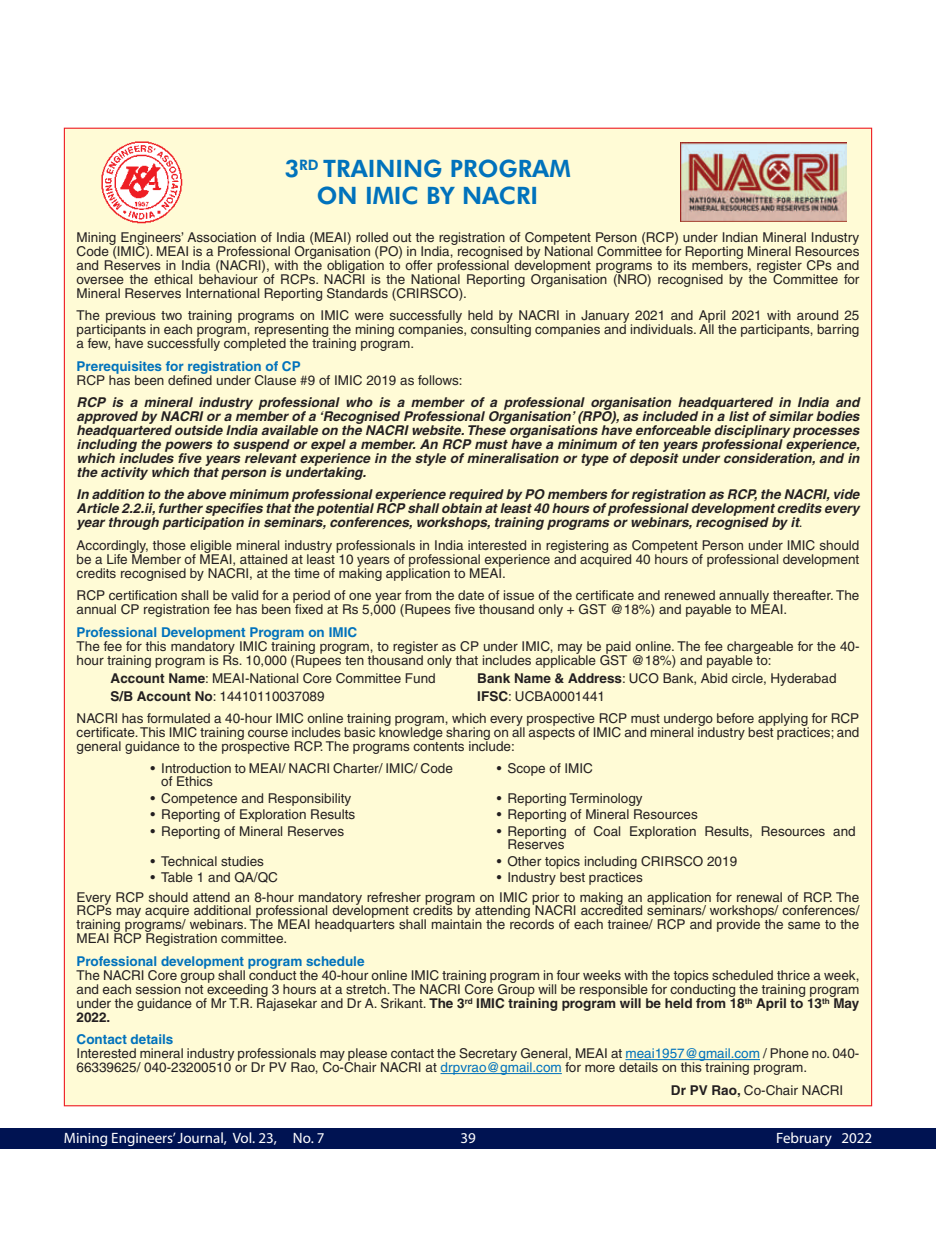
<style>
.page{position:relative;width:936px;height:1234px;background:#fff}
.page>*{position:absolute;margin:0;border:0;box-sizing:border-box;transform-origin:0 0}
.t1{font:800 24px/27px "Futura BT";color:#0072bc;text-align:center}
.t2{font:15px "Myriad Pro";color:#fff}
.t3{font:13.5px/14px "Helvetica";color:#231f20}
.t4{font:italic 700 13.5px/14px "Helvetica";color:#231f20;text-align:justify}
.t5{font:700 13.5px "Helvetica";color:#0072bc}
.s1{font-weight:400;font-style:normal}
.s2{font-weight:700}
.s3{font-weight:700;color:#0072bc}
.s4{color:#0072bc}
</style>
<div class="page">
<div style="left:0;top:1127px;width:935px;height:20px;background:#001352"></div>
<div style="left:64px;top:128px;width:808px;height:978px;background:#fffbd6;border:1px solid #ee1d23"></div>
<hr style="left:625px;top:1058px;width:135px;height:1px;background:#0072bc">
<hr style="left:440px;top:1072px;width:121px;height:1px;background:#0072bc">
<img style="left:680px;top:143px;width:166px;height:78px">
<img style="left:101px;top:141px;width:82px;height:82px">
<h1 class="t1" style="left:284px;top:155px;width:288px">3<sup>RD</sup> TRAIN IN G PROGRAM<br>ON IMIC BY NACRI</h1>
<p class="t3" style="left:77px;top:230px;width:784px;text-align:justify">Mining Engineers’ Association of India (MEAI) rolled out the registration of Competent Person (RCP) under Indian Mineral Industry Code (IMIC). MEAI is a Professional Organisation (PO) in India, recognised by National Committee for Reporting Mineral Resources and Reserves in India (NACRI), with the obligation to offer professional development programs to its members, register CPs and oversee the ethical behaviour of RCPs. NACRI is the National Reporting Organisation (NRO) recognised by the Committee for Mineral Reserves International Reporting Standards (CRIRSCO).</p>
<p class="t3" style="left:77px;top:308px;width:784px;text-align:justify">The previous two training programs on IMIC were successfully held by NACRI in January 2021 and April 2021 with around 25 participants in each program, representing the mining companies, consulting companies and individuals. All the participants, barring a few, have successfully completed the training program.</p>
<p class="t5" style="left:77px;top:357px;width:226px">Prerequisites for registration of CP</p>
<p class="t3" style="left:77px;top:373px;width:387px">RCP has been defined under Clause #9 of IMIC 2019 as follows:</p>
<p class="t4" style="left:77px;top:395px;width:784px">RCP is a mineral industry professional who is a member of a professional organisation headquartered in India and approved by NACRI or a member of a ‘Recognised Professional Organisation’ (RPO), as included in a list of similar bodies headquartered outside India available on the NACRI website. These organisations have enforceable disciplinary processes including the powers to suspend or expel a member. An RCP must have a minimum of ten years professional experience, which includes five years relevant experience in the style of mineralisation or type of deposit under consideration, and in the activity which that person is undertaking.</p>
<p class="t4" style="left:77px;top:487px;width:784px">In addition to the above minimum professional experience required by PO members for registration as RCP, the NACRI, vide Article 2.2.ii, further specifies that the potential RCP shall obtain at least 40 hours of professional development credits every year through participation in seminars, conferences, workshops, training programs or webinars, recognised by it<span class="s1">.</span></p>
<p class="t3" style="left:77px;top:538px;width:784px;text-align:justify">Accordingly, those eligible mineral industry professionals in India interested in registering as Competent Person under IMIC should be a Life Member of MEAI, attained at least 10 years of professional experience and acquired 40 hours of professional development credits recognised by NACRI, at the time of making application to MEAI.</p>
<p class="t3" style="left:77px;top:588px;width:784px">RCP certification shall be valid for a period of one year from the date of issue of the certificate and renewed annually thereafter. The annual CP registration fee has been fixed at Rs 5,000 (Rupees five thousand only + GST @18%) and payable to MEAI.</p>
<p class="t5" style="left:77px;top:623px;width:282px">Professional Development Program on IMIC</p>
<p class="t3" style="left:77px;top:638px;width:784px">The fee for this mandatory IMIC training program, to register as CP under IMIC, may be paid online. The fee chargeable for the 40- hour training program is Rs. 10,000 (Rupees ten thousand only that includes applicable GST @18%) and payable to:</p>
<p class="t3" style="left:111px;top:670px;width:326px"><span class="s2">Account Name</span>: MEAI-National Core Committee Fund</p>
<p class="t3" style="left:477px;top:670px;width:360px"><span class="s2">Bank Name &amp; Address</span>: UCO Bank, Abid circle, Hyderabad</p>
<p class="t3" style="left:111px;top:689px;width:215px"><span class="s2">S/B Account No</span>: 14410110037089</p>
<p class="t3" style="left:77px;top:684px;width:784px;line-height:22.5px;text-indent:401px"><span class="s2">IFSC</span>: UCBA0001441<br>NACRI has formulated a 40-hour IMIC online training program, which every prospective RCP must undergo before applying for RCP</p>
<p class="t3" style="left:77px;top:725px;width:784px">certificate. This IMIC training course includes basic knowledge sharing on all aspects of IMIC and mineral industry best practices; and general guidance to the prospective RCP. The programs contents include:</p>
<p class="t3" style="left:161px;top:761px;width:293px;line-height:13.5px;text-indent:-11px">• Introduction to MEAI/ NACRI Charter/ IMIC/ Code of Ethics</p>
<p class="t3" style="left:496px;top:761px;width:98px">• Scope of IMIC</p>
<p class="t3" style="left:150px;top:791px;width:202px">• Competence and Responsibility</p>
<p class="t3" style="left:496px;top:791px;width:147px">• Reporting Terminology</p>
<p class="t3" style="left:150px;top:807px;width:206px">• Reporting of Exploration Results</p>
<p class="t3" style="left:496px;top:807px;width:202px">• Reporting of Mineral Resources</p>
<p class="t3" style="left:150px;top:823px;width:195px">• Reporting of Mineral Reserves</p>
<p class="t3" style="left:507px;top:824px;width:350px;line-height:13.5px;text-indent:-11px">• Reporting of Coal Exploration Results, Resources and<br>Reserves</p>
<p class="t3" style="left:150px;top:853px;width:115px">• Technical studies</p>
<p class="t3" style="left:496px;top:853px;width:242px">• Other topics including CRIRSCO 2019</p>
<p class="t3" style="left:150px;top:870px;width:129px">• Table 1 and QA/QC</p>
<p class="t3" style="left:77px;top:867px;width:784px;line-height:19.5px;text-indent:420px">• Industry best practices<br>Every RCP should attend an 8-hour mandatory refresher program on IMIC prior to making an application for renewal of RCP. The</p>
<p class="t3" style="left:77px;top:903px;width:784px;text-align:justify">RCPs may acquire additional professional development credits by attending NACRI accredited seminars/ workshops/ conferences/ training programs/ webinars. The MEAI headquarters shall maintain the records of each trainee/ RCP and provide the same to the MEAI RCP Registration committee.</p>
<p class="t5" style="left:77px;top:952px;width:289px">Professional development program schedule</p>
<p class="t3" style="left:77px;top:967px;width:784px;text-align:justify">The NACRI Core group shall conduct the 40-hour online IMIC training program in four weeks with the topics scheduled thrice a week, and each session not exceeding 3 hours at a stretch. The NACRI Core Group will be responsible for conducting the training program under the guidance of Mr T.R. Rajasekar and Dr A. Srikant. <span class="s2">The 3</span><sup>rd</sup> <span class="s2">IMIC training program will be held from 18</span><sup>th</sup> <span class="s2">April to 13</span><sup>th</sup> <span class="s2">May 2022.</span></p>
<p class="t3" style="left:77px;top:1032px;width:784px"><span class="s3">Contact details<br></span>Interested mineral industry professionals may please contact the Secretary General, MEAI at <span class="s4">meai1957@gmail.com</span> / Phone no. 040-<br>66339625/ 040-23200510 or Dr PV Rao, Co-Chair NACRI at <span class="s4">drpvrao@gmail.com</span> for more details on this training program.</p>
<p class="t3" style="left:671px;top:1082px;width:174px"><span class="s2">Dr PV Rao,</span> Co-Chair NACRI</p>
<p class="t2" style="left:64px;top:1128px;width:262px">Mining Engineers’ Journal, Vol. 23, No. 7</p>
<p class="t2" style="left:460px;top:1128px;width:17px">39</p>
<p class="t2" style="left:776px;top:1128px;width:97px">February 2022</p>
</div>
